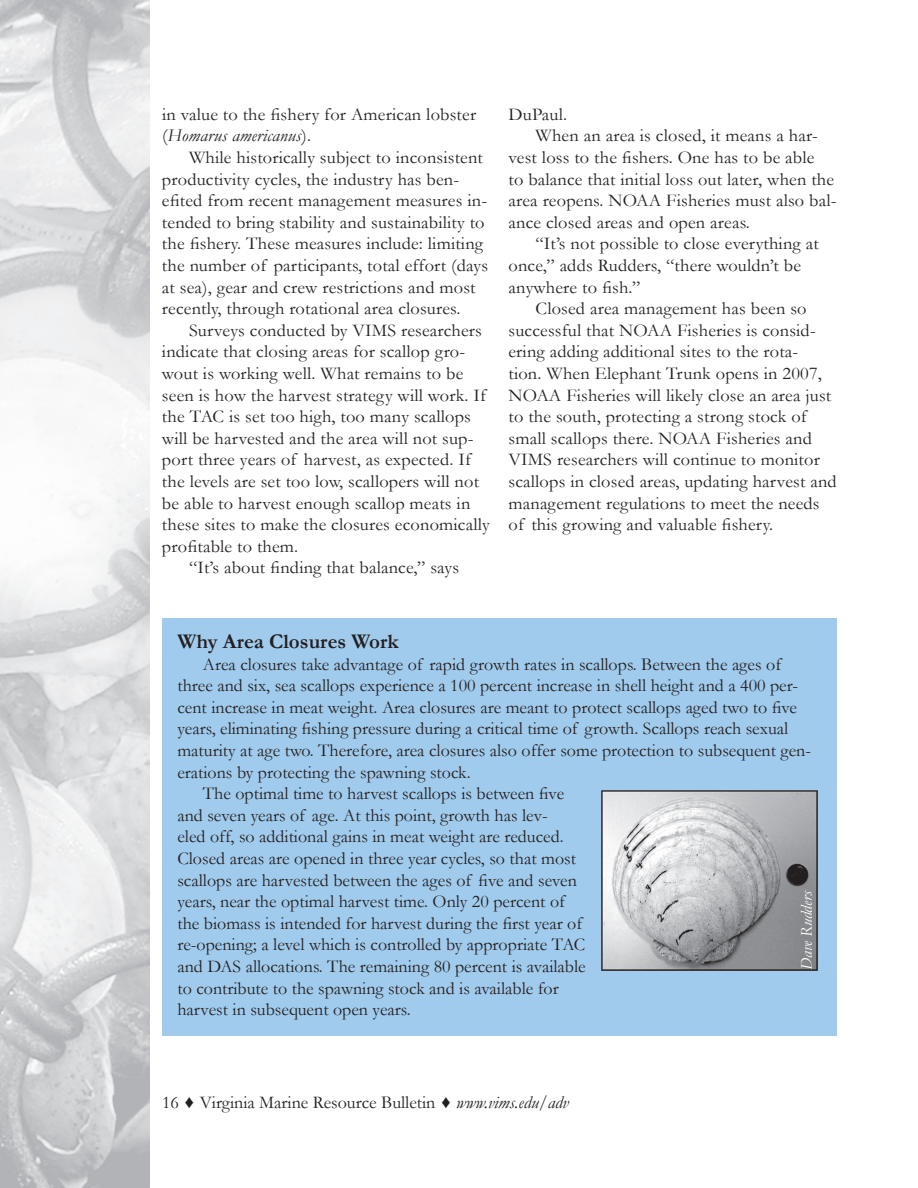
<style>
.page{position:relative;width:918px;height:1188px;background:#fff}
.page>*{position:absolute;margin:0;border:0;box-sizing:border-box;transform-origin:0 0}
.t1{font:700 21px "Garamond";color:#231f20}
.t2{font:18px/21.6px "Garamond";letter-spacing:.01em;color:#231f20}
.t3{font:italic 16.5px "Garamond";color:#fff}
.s1{font-style:italic}
</style>
<div class="page">
<img style="left:0;top:0;width:150px;height:1188px">
<div style="left:162px;top:618px;width:675px;height:418px;background:#a1cbec"></div>
<img style="left:602px;top:791px;width:216px;height:179px">
<p class="t2" style="left:162px;top:103px;width:316px">in value to the fishery for American lobster (<span class="s1">Homarus americanus</span>).</p>
<p class="t2" style="left:162px;top:146px;width:328px;text-indent:27px">While historically subject to inconsistent productivity cycles, the industry has ben&shy;efited from recent management measures in&shy;tended to bring stability and sustainability to the fishery. These measures include: limiting the number of participants, total effort (days at sea), gear and crew restrictions and most recently, through rotational area closures.</p>
<p class="t2" style="left:189px;top:319px;width:294px">Surveys conducted by VIMS researchers</p>
<p class="t2" style="left:162px;top:340px;width:305px">indicate that closing areas for scallop gro-</p>
<p class="t2" style="left:162px;top:362px;width:303px">wout is working well. What remains to be</p>
<p class="t2" style="left:162px;top:384px;width:326px">seen is how the harvest strategy will work. If</p>
<p class="t2" style="left:162px;top:405px;width:310px">the TAC is set too high, too many scallops</p>
<p class="t2" style="left:162px;top:427px;width:313px">will be harvested and the area will not sup-</p>
<p class="t2" style="left:162px;top:448px;width:310px">port three years of harvest, as expected. If</p>
<p class="t2" style="left:162px;top:470px;width:319px">the levels are set too low, scallopers will not</p>
<p class="t2" style="left:162px;top:492px;width:310px">be able to harvest enough scallop meats in</p>
<p class="t2" style="left:162px;top:513px;width:329px">these sites to make the closures economically</p>
<p class="t2" style="left:162px;top:535px;width:138px">profitable to them.</p>
<p class="t2" style="left:189px;top:556px;width:272px">“It’s about finding that balance,” says</p>
<p class="t2" style="left:509px;top:103px;width:60px">DuPaul.</p>
<p class="t2" style="left:536px;top:124px;width:284px">When an area is closed, it means a har-</p>
<p class="t2" style="left:509px;top:146px;width:308px">vest loss to the fishers. One has to be able</p>
<p class="t2" style="left:509px;top:168px;width:327px">to balance that initial loss out later, when the</p>
<p class="t2" style="left:509px;top:189px;width:330px">area reopens. NOAA Fisheries must also bal-</p>
<p class="t2" style="left:509px;top:211px;width:243px">ance closed areas and open areas.</p>
<p class="t2" style="left:536px;top:232px;width:285px">“It’s not possible to close everything at</p>
<p class="t2" style="left:509px;top:254px;width:294px">once,” adds Rudders, “there wouldn’t be</p>
<p class="t2" style="left:509px;top:276px;width:133px">anywhere to fish.”</p>
<p class="t2" style="left:536px;top:297px;width:273px">Closed area management has been so</p>
<p class="t2" style="left:509px;top:319px;width:309px">successful that NOAA Fisheries is consid-</p>
<p class="t2" style="left:509px;top:340px;width:291px">ering adding additional sites to the rota-</p>
<p class="t2" style="left:509px;top:362px;width:315px">tion. When Elephant Trunk opens in 2007,</p>
<p class="t2" style="left:509px;top:384px;width:324px">NOAA Fisheries will likely close an area just</p>
<p class="t2" style="left:509px;top:405px;width:300px">to the south, protecting a strong stock of</p>
<p class="t2" style="left:509px;top:427px;width:305px">small scallops there. NOAA Fisheries and</p>
<p class="t2" style="left:509px;top:448px;width:313px">VIMS researchers will continue to monitor</p>
<p class="t2" style="left:509px;top:470px;width:330px">scallops in closed areas, updating harvest and</p>
<p class="t2" style="left:509px;top:492px;width:313px">management regulations to meet the needs</p>
<p class="t2" style="left:509px;top:513px;width:266px">of this growing and valuable fishery.</p>
<p class="t1" style="left:177px;top:627px;width:223px">Why Area Closures Work</p>
<p class="t2" style="left:203px;top:653px;width:580px">Area closures take advantage of rapid growth rates in scallops. Between the ages of</p>
<p class="t2" style="left:177px;top:674px;width:622px">three and six, sea scallops experience a 100 percent increase in shell height and a 400 per-</p>
<p class="t2" style="left:177px;top:696px;width:621px">cent increase in meat weight. Area closures are meant to protect scallops aged two to five</p>
<p class="t2" style="left:177px;top:718px;width:612px">years, eliminating fishing pressure during a critical time of growth. Scallops reach sexual</p>
<p class="t2" style="left:177px;top:739px;width:635px">maturity at age two. Therefore, area closures also offer some protection to subsequent gen-</p>
<p class="t2" style="left:177px;top:761px;width:295px">erations by protecting the spawning stock.</p>
<p class="t2" style="left:203px;top:782px;width:363px">The optimal time to harvest scallops is between five</p>
<p class="t2" style="left:177px;top:804px;width:372px">and seven years of age. At this point, growth has lev-</p>
<p class="t2" style="left:177px;top:826px;width:388px">eled off, so additional gains in meat weight are reduced.</p>
<p class="t2" style="left:177px;top:847px;width:400px">Closed areas are opened in three year cycles, so that most</p>
<p class="t2" style="left:177px;top:869px;width:401px">scallops are harvested between the ages of five and seven</p>
<p class="t2" style="left:177px;top:890px;width:389px">years, near the optimal harvest time. Only 20 percent of</p>
<p class="t2" style="left:177px;top:912px;width:406px">the biomass is intended for harvest during the first year of</p>
<p class="t2" style="left:177px;top:934px;width:409px">re-opening; a level which is controlled by appropriate TAC</p>
<p class="t2" style="left:177px;top:955px;width:410px">and DAS allocations. The remaining 80 percent is available</p>
<p class="t2" style="left:177px;top:977px;width:383px">to contribute to the spawning stock and is available for</p>
<p class="t2" style="left:177px;top:998px;width:235px">harvest in subsequent open years.</p>
<p class="t3" style="left:795px;top:970px;width:81px;rotate:-90deg">Dave Rudders</p>
<p class="t2" style="left:162px;top:1091px;width:408px">16 ♦ Virginia Marine Resource Bulletin ♦ <span class="s1">www.vims.edu/adv</span></p>
</div>
